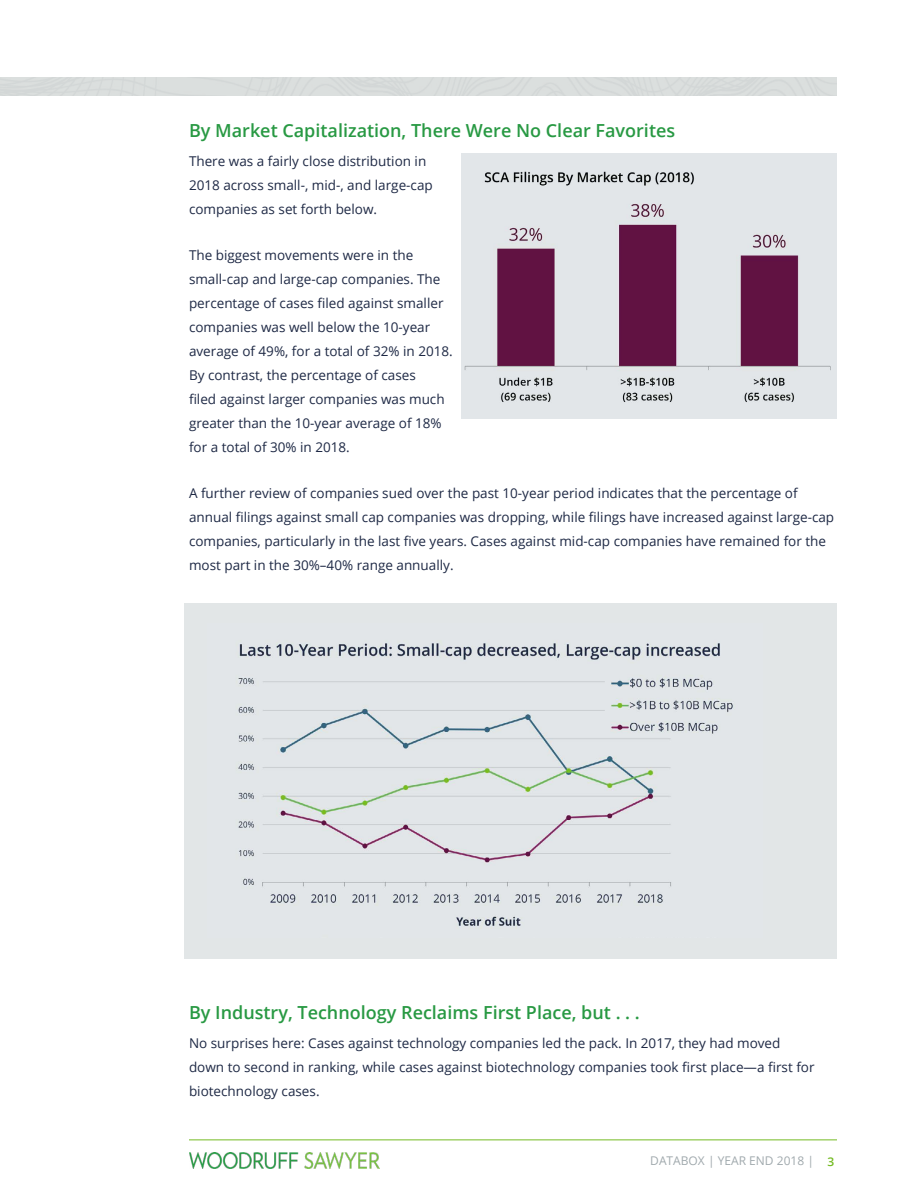
<style>
.page{position:relative;width:918px;height:1188px;background:#fff}
.page>*{position:absolute;margin:0;border:0;box-sizing:border-box;transform-origin:0 0}
.t1{font:600 18px "Open Sans";color:#289943}
.t2{font:13.5px/24px "Open Sans";color:#1e2945}
.t3{font:12px "Open Sans";color:#a0a9ad}
.s1{font-weight:600;color:#74bb23}
</style>
<div class="page">
<img style="left:189px;top:1153px;width:191px;height:15px">
<hr style="left:189px;top:1139px;width:648px;height:1px;background:#74bb23">
<img style="left:461px;top:153px;width:376px;height:265px">
<div style="left:185px;top:603px;width:652px;height:355px;background:#e2e6e7"></div>
<img style="left:238px;top:643px;width:495px;height:286px">
<h1 class="t1" style="left:189px;top:118px;width:488px">By Market Capitalization, There Were No Clear Favorites</h1>
<p class="t2" style="left:189px;top:149px;width:245px">There was a fairly close distribution in<br>2018 across small-, mid-, and large-cap companies as set forth below.</p>
<p class="t2" style="left:189px;top:243px;width:265px">The biggest movements were in the small-cap and large-cap companies. The percentage of cases filed against smaller companies was well below the 10-year average of 49%, for a total of 32% in 2018.<br>By contrast, the percentage of cases<br>filed against larger companies was much greater than the 10-year average of 18% for a total of 30% in 2018.</p>
<p class="t2" style="left:189px;top:480px;width:647px">A further review of companies sued over the past 10-year period indicates that the percentage of annual filings against small cap companies was dropping, while filings have increased against large-cap companies, particularly in the last five years. Cases against mid-cap companies have remained for the most part in the 30%–40% range annually.</p>
<h1 class="t1" style="left:189px;top:1000px;width:452px">By Industry, Technology Reclaims First Place, but . . .</h1>
<p class="t2" style="left:189px;top:1031px;width:627px">No surprises here: Cases against technology companies led the pack. In 2017, they had moved down to second in ranking, while cases against biotechnology companies took first place—a first for biotechnology cases.</p>
<p class="t3" style="left:650px;top:1152px;width:185px">DATABOX | YEAR END 2018 | <span class="s1">3</span></p>
</div>
